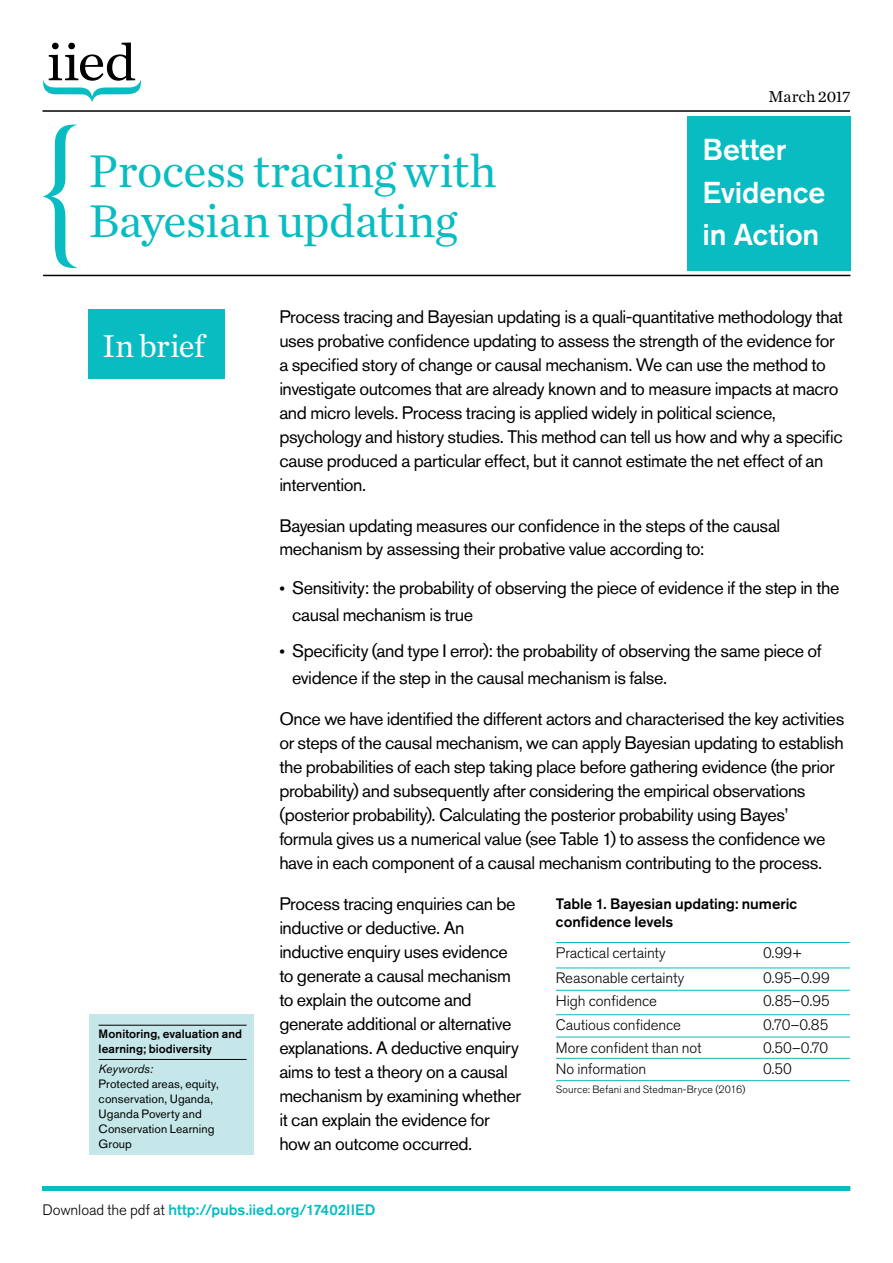
<style>
.page{position:relative;width:893px;height:1263px;background:#fff}
.page>*{position:absolute;margin:0;border:0;box-sizing:border-box;transform-origin:0 0}
.t1{font:48px/49.5px "Chronicle Text G1";letter-spacing:-.01em;color:#08bcc1}
.t2{font:33px "Chronicle Text G1";letter-spacing:-.02em;color:#fff}
.t3{font:500 30px/42px "Akzidenz Grotesk BE";letter-spacing:-.005em;color:#fff}
.t4{font:18px/24px "Akzidenz Grotesk BE";letter-spacing:-.025em;color:#000}
.t5{font:16.5px "Chronicle Text G1";letter-spacing:-.005em;color:#000}
.t6{font:300 15px "Akzidenz Grotesk BE";letter-spacing:-.005em;color:#000}
.t7{font:500 15px/18px "Akzidenz Grotesk BE";color:#000}
.t8{font:500 15px "Akzidenz Grotesk BE";color:#08bcc1}
.t9{font:12px/15px "Akzidenz Grotesk BE";letter-spacing:.005em;color:#000}
.t10{font:500 12px/15px "Akzidenz Grotesk BE";letter-spacing:.005em;color:#000}
.t11{font:italic 12px "Akzidenz Grotesk BE";color:#000}
.t12{font:300 10.5px "Akzidenz Grotesk BE";letter-spacing:.015em;color:#000}
.s1{font-weight:300;color:#000}
</style>
<div class="page">
<div style="left:43px;top:1186px;width:807px;height:5px;background:#08bcc1"></div>
<hr style="left:556px;top:967px;width:207px;height:1px;background:#08bcc1">
<hr style="left:556px;top:990px;width:207px;height:1px;background:#08bcc1">
<hr style="left:556px;top:1058px;width:207px;height:1px;background:#08bcc1">
<hr style="left:556px;top:942px;width:207px;height:1px;background:#08bcc1">
<hr style="left:556px;top:1014px;width:207px;height:1px;background:#08bcc1">
<hr style="left:556px;top:1037px;width:207px;height:1px;background:#08bcc1">
<hr style="left:556px;top:1080px;width:207px;height:1px;background:#08bcc1">
<hr style="left:763px;top:942px;width:87px;height:1px;background:#08bcc1">
<hr style="left:763px;top:967px;width:87px;height:1px;background:#08bcc1">
<hr style="left:763px;top:990px;width:87px;height:1px;background:#08bcc1">
<hr style="left:763px;top:1058px;width:87px;height:1px;background:#08bcc1">
<hr style="left:763px;top:1080px;width:87px;height:1px;background:#08bcc1">
<hr style="left:763px;top:1014px;width:87px;height:1px;background:#08bcc1">
<hr style="left:763px;top:1037px;width:87px;height:1px;background:#08bcc1">
<div style="left:687px;top:116px;width:163px;height:155px;background:#08bcc1"></div>
<hr style="left:43px;top:110px;width:807px;height:2px;background:#000">
<hr style="left:43px;top:275px;width:807px;height:1px;background:#000">
<svg style="left:43px;top:43px;width:98px;height:59px"></svg>
<svg style="left:43px;top:124px;width:35px;height:144px"></svg>
<div style="left:88px;top:309px;width:137px;height:70px;background:#08bcc1"></div>
<div style="left:89px;top:1014px;width:164px;height:141px;background:#c5e7e9"></div>
<hr style="left:99px;top:1025px;width:148px;height:1px;background:#000">
<hr style="left:99px;top:1059px;width:148px;height:1px;background:#000">
<h1 class="t1" style="left:89px;top:144px;width:409px">Process tracing with<br>Bayesian updating</h1>
<p class="t5" style="left:768px;top:84px;width:84px">March 2017</p>
<h3 class="t3" style="left:703px;top:128px;width:124px">Better<br>Evidence in Action</h3>
<h2 class="t2" style="left:102px;top:321px;width:104px">In brief</h2>
<p class="t10" style="left:99px;top:1026px;width:145px">Monitoring, evaluation and learning; biodiversity</p>
<p class="t11" style="left:99px;top:1061px;width:56px">Keywords:</p>
<p class="t9" style="left:99px;top:1076px;width:122px">Protected areas, equity, conservation, Uganda,<br>Uganda Poverty and<br>Conservation Learning<br>Group</p>
<p class="t4" style="left:279px;top:304px;width:565px">Process tracing and Bayesian updating is a quali-quantitative methodology that uses probative confidence updating to assess the strength of the evidence for a specified story of change or causal mechanism. We can use the method to investigate outcomes that are already known and to measure impacts at macro and micro levels. Process tracing is applied widely in political science, psychology and history studies. This method can tell us how and why a specific cause produced a particular effect, but it cannot estimate the net effect of an intervention.</p>
<p class="t4" style="left:279px;top:513px;width:502px">Bayesian updating measures our confidence in the steps of the causal mechanism by assessing their probative value according to:</p>
<p class="t4" style="left:292px;top:574px;width:549px;line-height:27px;text-indent:-13px">• Sensitivity: the probability of observing the piece of evidence if the step in the causal mechanism is true</p>
<p class="t4" style="left:292px;top:637px;width:531px;line-height:27px;text-indent:-13px">• Specificity (and type I error): the probability of observing the same piece of evidence if the step in the causal mechanism is false.</p>
<p class="t4" style="left:279px;top:707px;width:566px">Once we have identified the different actors and characterised the key activities or steps of the causal mechanism, we can apply Bayesian updating to establish the probabilities of each step taking place before gathering evidence (the prior probability) and subsequently after considering the empirical observations (posterior probability). Calculating the posterior probability using Bayes’ formula gives us a numerical value (see Table 1) to assess the confidence we have in each component of a causal mechanism contributing to the process.</p>
<p class="t4" style="left:279px;top:891px;width:243px">Process tracing enquiries can be inductive or deductive. An inductive enquiry uses evidence to generate a causal mechanism to explain the outcome and generate additional or alternative explanations. A deductive enquiry aims to test a theory on a causal mechanism by examining whether it can explain the evidence for how an outcome occurred.</p>
<p class="t7" style="left:556px;top:894px;width:243px">Table 1. Bayesian updating: numeric confidence levels</p>
<p class="t6" style="left:556px;top:944px;width:111px">Practical certainty</p>
<p class="t6" style="left:763px;top:944px;width:41px">0.99+</p>
<p class="t6" style="left:556px;top:970px;width:130px">Reasonable certainty</p>
<p class="t6" style="left:763px;top:970px;width:68px">0.95–0.99</p>
<p class="t6" style="left:556px;top:992px;width:103px">High confidence</p>
<p class="t6" style="left:763px;top:992px;width:68px">0.85–0.95</p>
<p class="t6" style="left:556px;top:1017px;width:127px">Cautious confidence</p>
<p class="t6" style="left:763px;top:1017px;width:67px">0.70–0.85</p>
<p class="t6" style="left:556px;top:1039px;width:147px">More confident than not</p>
<p class="t6" style="left:763px;top:1039px;width:67px">0.50–0.70</p>
<p class="t6" style="left:556px;top:1060px;width:92px">No information</p>
<p class="t6" style="left:763px;top:1060px;width:30px">0.50</p>
<p class="t12" style="left:556px;top:1083px;width:191px">Source: Befani and Stedman-Bryce (2016)</p>
<p class="t8" style="left:43px;top:1201px;width:334px"><span class="s1">Download the pdf at</span> http://pubs.iied.org/17402IIED</p>
</div>
